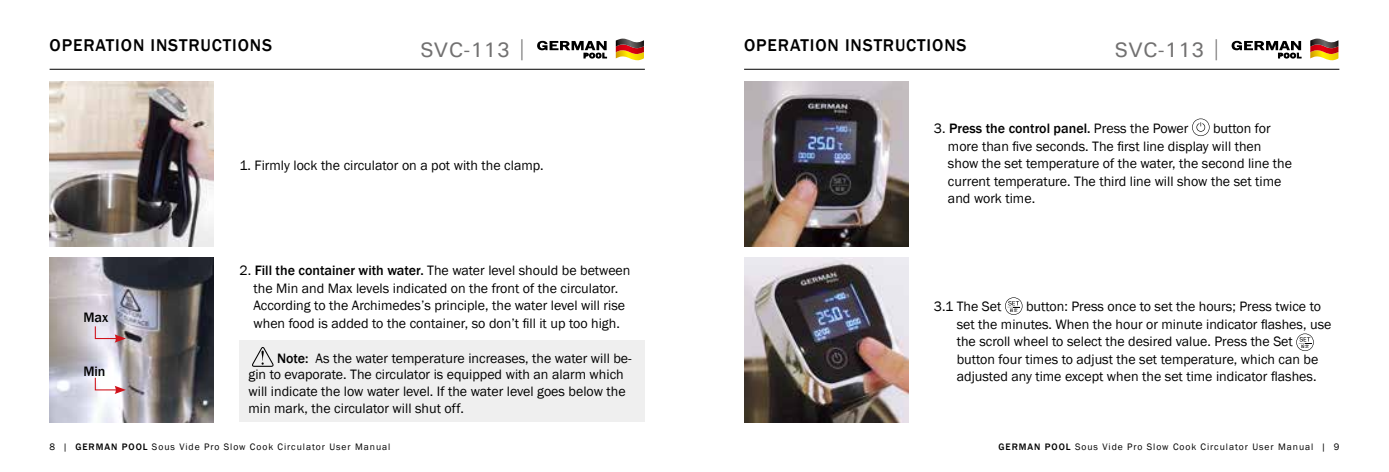
<style>
.page{position:relative;width:1389px;height:472px;background:#fff}
.page>*{position:absolute;margin:0;border:0;box-sizing:border-box;transform-origin:0 0}
.t1{font:500 21px "Univers";color:#727171}
.t2{font:500 17.5px "Franklin Gothic";letter-spacing:.05em;color:#000}
.t3{font:14px/17.5px "Franklin Gothic";color:#000}
.t4{font:500 14px "Franklin Gothic";color:#000}
.t5{font:9.62px "Franklin Gothic";letter-spacing:.1em;color:#000}
.s1{font-weight:500}
.s2{font-weight:400}
</style>
<div class="page">
<svg style="left:615px;top:38px;width:29px;height:23px"></svg>
<svg style="left:537px;top:41px;width:70px;height:17px"></svg>
<svg style="left:1310px;top:38px;width:29px;height:23px"></svg>
<svg style="left:1232px;top:41px;width:69px;height:17px"></svg>
<hr style="left:50px;top:69px;width:595px;height:1px;background:#000">
<hr style="left:744px;top:69px;width:595px;height:1px;background:#000">
<div style="left:239px;top:340px;width:406px;height:82px;background:#efefef"></div>
<svg style="left:252px;top:347px;width:22px;height:19px"></svg>
<img style="left:49px;top:82px;width:165px;height:164px">
<img style="left:49px;top:257px;width:165px;height:165px">
<svg style="left:94px;top:325px;width:32px;height:17px"></svg>
<svg style="left:94px;top:376px;width:32px;height:17px"></svg>
<svg style="left:1192px;top:118px;width:18px;height:18px"></svg>
<svg style="left:1005px;top:297px;width:17px;height:17px"></svg>
<svg style="left:1296px;top:333px;width:18px;height:17px"></svg>
<img style="left:744px;top:82px;width:164px;height:164px">
<img style="left:744px;top:257px;width:165px;height:165px">
<p class="t2" style="left:50px;top:35px;width:224px">OPERATION INSTRUCTIONS</p>
<h1 class="t1" style="left:420px;top:36px;width:109px">SVC-113 |</h1>
<h1 class="t1" style="left:1114px;top:36px;width:109px">SVC-113 |</h1>
<p class="t2" style="left:744px;top:35px;width:224px">OPERATION INSTRUCTIONS</p>
<p class="t4" style="left:83px;top:308px;width:26px">Max</p>
<p class="t4" style="left:83px;top:362px;width:24px">Min</p>
<p class="t3" style="left:239px;top:157px;width:304px">1. Firmly lock the circulator on a pot with the clamp.</p>
<p class="t3" style="left:253px;top:262px;width:379px;text-indent:-14px">2. <span class="s1">Fill the container with water.</span> The water level should be between the Min and Max levels indicated on the front of the circulator.<br>According to the Archimedes’s principle, the water level will rise when food is added to the container, so don’t fill it up too high.</p>
<p class="t3" style="left:249px;top:349px;width:385px;line-height:16.8px;text-indent:29px"><span class="s1">Note:</span> As the water temperature increases, the water will be&shy;gin to evaporate. The circulator is equipped with an alarm which will indicate the low water level. If the water level goes below the min mark, the circulator will shut off.</p>
<p class="t4" style="left:934px;top:120px;width:256px"><span class="s2">3.</span> Press the control panel. <span class="s2">Press the Power</span></p>
<p class="t3" style="left:948px;top:120px;width:346px;text-indent:265px">button for more than five seconds. The first line display will then show the set temperature of the water, the second line the current temperature. The third line will show the set time and work time.</p>
<p class="t3" style="left:934px;top:297px;width:69px">3.1 The Set</p>
<p class="t3" style="left:957px;top:297px;width:376px;text-indent:69px">button: Press once to set the hours; Press twice to set the minutes. When the hour or minute indicator flashes, use the scroll wheel to select the desired value. Press the Set button four times to adjust the set temperature, which can be adjusted any time except when the set time indicator flashes.</p>
<p class="t5" style="left:50px;top:440px;width:342px">8 | <span class="s1">GERMAN POOL</span> Sous Vide Pro Slow Cook Circulator User Manual</p>
<p class="t5" style="left:998px;top:440px;width:342px"><span class="s1">GERMAN POOL</span> Sous Vide Pro Slow Cook Circulator User Manual | 9</p>
</div>
